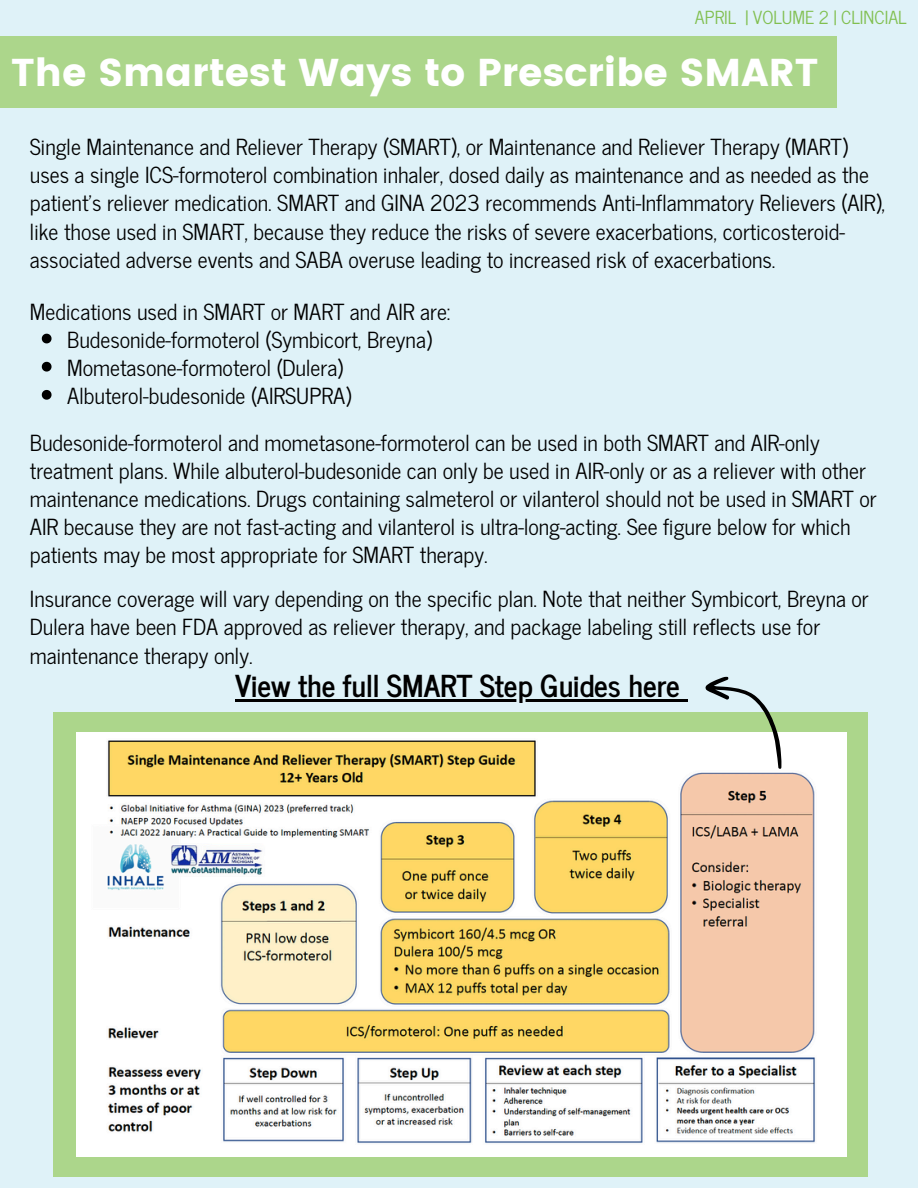
<style>
.page{position:relative;width:918px;height:1188px;background:#dff2f8}
.page>*{position:absolute;margin:0;border:0;box-sizing:border-box;transform-origin:0 0}
.t1{font:38.7px "Poppins";color:#fff}
.t2{font:700 30px "News Cycle";color:#000}
.t3{font:22.05px/28px "News Cycle";color:#000}
.t4{font:17.85px "News Cycle";color:#81bf50}
</style>
<div class="page">
<div style="left:0;top:36px;width:836px;height:72px;background:#acd68b"></div>
<div style="left:53px;top:712px;width:815px;height:465px;background:#acd68b"></div>
<img style="left:76px;top:732px;width:771px;height:425px">
<svg style="left:701px;top:676px;width:83px;height:93px"></svg>
<hr style="left:235px;top:699px;width:445px;height:2px;background:#000">
<svg style="left:680px;top:699px;width:8px;height:2px"></svg>
<svg style="left:42px;top:334px;width:10px;height:9px"></svg>
<svg style="left:42px;top:362px;width:10px;height:10px"></svg>
<svg style="left:42px;top:390px;width:10px;height:10px"></svg>
<h3 class="t4" style="left:695px;top:2px;width:213px">APRIL | VOLUME 2 | CLINCIAL</h3>
<h3 class="t1" style="left:11px;top:50px;width:809px">The Smartest Ways to Prescribe SMART</h3>
<p class="t3" style="left:30px;top:132px;width:857px">Single Maintenance and Reliever Therapy (SMART), or Maintenance and Reliever Therapy (MART) uses a single ICS-formoterol combination inhaler, dosed daily as maintenance and as needed as the patient’s reliever medication. SMART and GINA 2023 recommends Anti-Inflammatory Relievers (AIR), like those used in SMART, because they reduce the risks of severe exacerbations, corticosteroid&shy;associated adverse events and SABA overuse leading to increased risk of exacerbations.</p>
<p class="t3" style="left:30px;top:296px;width:422px">Medications used in SMART or MART and AIR are:</p>
<p class="t3" style="left:67px;top:324px;width:366px">Budesonide-formoterol (Symbicort, Breyna)</p>
<h3 class="t3" style="left:67px;top:352px;width:277px">Mometasone-formoterol (Dulera)</h3>
<h3 class="t3" style="left:67px;top:380px;width:285px">Albuterol-budesonide (AIRSUPRA)</h3>
<h2 class="t3" style="left:30px;top:427px;width:848px">Budesonide-formoterol and mometasone-formoterol can be used in both SMART and AIR-only treatment plans. While albuterol-budesonide can only be used in AIR-only or as a reliever with other maintenance medications. Drugs containing salmeterol or vilanterol should not be used in SMART or AIR because they are not fast-acting and vilanterol is ultra-long-acting. See figure below for which patients may be most appropriate for SMART therapy.</h2>
<p class="t3" style="left:30px;top:584px;width:840px">Insurance coverage will vary depending on the specific plan. Note that neither Symbicort, Breyna or<br>Dulera have been FDA approved as reliever therapy, and package labeling still reflects use for maintenance therapy only.</p>
<h1 class="t2" style="left:235px;top:659px;width:446px">View the full SMART Step Guides here</h1>
</div>
